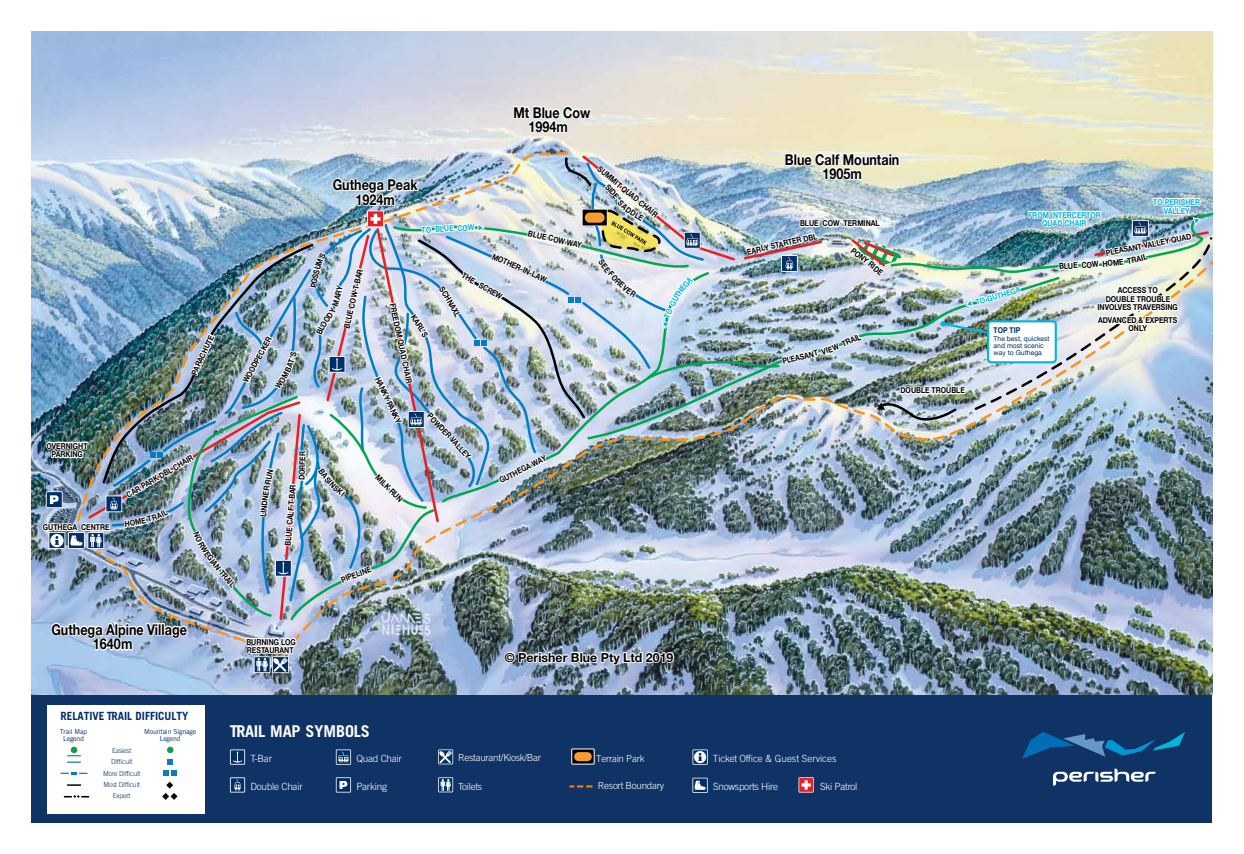
<style>
.page{position:relative;width:1244px;height:854px;background:#fff}
.page>*{position:absolute;margin:0;border:0;box-sizing:border-box;transform-origin:0 0}
.t1{font:700 16.2px "Trade Gothic LT Pro";letter-spacing:-.01em;color:#fff}
.t2{font:700 14.85px/14.2px "Helvetica Neue";color:#000;text-align:center;scale:.85 1}
.t3{font:700 12.3px "Helvetica Neue";color:#000}
.t4{font:700 11.25px "Trade Gothic LT Pro";color:#002f67}
.t5{font:300 9.9px "Trade Gothic LT Pro";letter-spacing:-.025em;color:#fff}
.t6{font:300 9.9px "Trade Gothic LT Pro";color:#fff}
.t7{font:300 9.75px "Trade Gothic LT Pro";letter-spacing:-.025em;color:#fff}
.t8{font:700 8.1px/8.4px "Helvetica Neue";color:#000;text-align:center;scale:.85 1}
.t9{font:700 8.1px/7.8px "Helvetica Neue";color:#00b5de;text-align:center;scale:.85 1}
.t10{font:700 8.1px "Helvetica Neue";color:#002f67;scale:.85 1}
.t11{font:300 6.9px/11.4px "Trade Gothic LT Pro";letter-spacing:-.025em;color:#002f67;text-align:center}
.t12{font:6.9px/6.4px "Trade Gothic LT Pro";letter-spacing:-.025em;color:#002f67;text-align:center}
.t13{font:6.75px/7.4px "Helvetica Neue";color:#002f67}
</style>
<div class="page">
<div style="left:32px;top:694px;width:1180px;height:128px;background:#103365"></div>
<img style="left:32px;top:32px;width:1180px;height:662px">
<svg style="left:512px;top:94px;width:81px;height:40px"></svg>
<svg style="left:1022px;top:732px;width:163px;height:26px"></svg>
<svg style="left:1053px;top:768px;width:102px;height:17px"></svg>
<svg style="left:798px;top:777px;width:15px;height:15px"></svg>
<svg style="left:692px;top:777px;width:15px;height:15px"></svg>
<svg style="left:692px;top:749px;width:15px;height:15px"></svg>
<svg style="left:438px;top:777px;width:15px;height:15px"></svg>
<svg style="left:569px;top:785px;width:23px;height:2px"></svg>
<svg style="left:438px;top:749px;width:15px;height:15px"></svg>
<div style="left:571px;top:748px;width:23px;height:16px;border:2px solid #fff"></div>
<div style="left:572px;top:749px;width:21px;height:14px;background:#000"></div>
<div style="left:574px;top:752px;width:18px;height:9px;background:#f99d31;border-radius:5px"></div>
<svg style="left:230px;top:777px;width:15px;height:15px"></svg>
<svg style="left:336px;top:749px;width:15px;height:15px"></svg>
<svg style="left:336px;top:777px;width:15px;height:15px"></svg>
<svg style="left:230px;top:749px;width:15px;height:15px"></svg>
<div style="left:47px;top:704px;width:157px;height:109px;background:#fff"></div>
<div style="left:71px;top:746px;width:6px;height:7px;background:#119d4e;border-radius:50%"></div>
<svg style="left:67px;top:755px;width:14px;height:7px"></svg>
<svg style="left:60px;top:772px;width:28px;height:2px"></svg>
<svg style="left:64px;top:795px;width:25px;height:3px"></svg>
<svg style="left:67px;top:784px;width:14px;height:1px"></svg>
<div style="left:167px;top:746px;width:6px;height:7px;background:#119d4e;border-radius:50%"></div>
<svg style="left:167px;top:759px;width:6px;height:5px"></svg>
<svg style="left:162px;top:770px;width:15px;height:29px"></svg>
<img style="left:41px;top:143px;width:1171px;height:530px">
<p class="t8" style="left:196px;top:360px;width:35px;rotate:-65deg">ACHUTE</p>
<p class="t8" style="left:46px;top:441px;width:50px">OVERNIGHT<br>PARKING</p>
<p class="t8" style="left:43px;top:523px;width:80px">GUTHEGA CENTRE</p>
<p class="t8" style="left:125px;top:491px;width:91px;rotate:-30deg">CAR PARK DBL CHAIR</p>
<h2 class="t2" style="left:93px;top:622px;width:112px;line-height:14.9px;text-align:left;text-indent:-41px">Guthega Alpine Village<br>1640m</h2>
<p class="t8" style="left:241px;top:380px;width:62px;rotate:-61deg">WOODPECKER</p>
<p class="t8" style="left:298px;top:456px;width:7px;rotate:-90deg">R</p>
<p class="t8" style="left:284px;top:545px;width:74px;rotate:-85deg">BLUE CALF T-BAR</p>
<p class="t8" style="left:246px;top:638px;width:60px;text-align:left">BURNING LOG<br>RESTAURANT</p>
<h2 class="t2" style="left:333px;top:178px;width:101px;line-height:14.7px">Guthega Peak<br>1924m</h2>
<p class="t8" style="left:343px;top:327px;width:73px;rotate:-77deg">BLUE COW T-BAR</p>
<p class="t8" style="left:396px;top:302px;width:97px;rotate:78deg">FREEDOM QUAD CHAIR</p>
<p class="t8" style="left:381px;top:375px;width:61px;rotate:65deg">HANKY PANKY</p>
<p class="t8" style="left:379px;top:473px;width:42px;rotate:44deg">MILK RUN</p>
<p class="t8" style="left:432px;top:411px;width:71px;rotate:47deg">POWDER VALLEY</p>
<p class="t8" style="left:340px;top:576px;width:39px;rotate:-20deg">PIPELINE</p>
<h2 class="t2" style="left:513px;top:105px;width:92px">Mt Blue Cow<br>1994m</h2>
<p class="t8" style="left:601px;top:165px;width:90px;rotate:39deg">SUMMIT QUAD CHAIR</p>
<h2 class="t2" style="left:785px;top:152px;width:136px">Blue Calf Mountain<br>1905m</h2>
<p class="t8" style="left:800px;top:219px;width:95px">BLUE COW TERMINAL</p>
<p class="t8" style="left:529px;top:229px;width:66px;rotate:13deg">BLUE COW WAY</p>
<p class="t8" style="left:746px;top:248px;width:86px;rotate:-13deg">EARLY STARTER DBL</p>
<p class="t8" style="left:505px;top:257px;width:57px;rotate:24deg">THER-IN-LAW</p>
<p class="t8" style="left:854px;top:246px;width:47px;rotate:38deg">PONY RIDE</p>
<p class="t9" style="left:1028px;top:211px;width:87px">FROM INTERCEPTOR<br>QUAD CHAIR</p>
<p class="t9" style="left:1153px;top:198px;width:57px;line-height:8.9px">TO PERISHER<br>VALLEY</p>
<p class="t8" style="left:1105px;top:249px;width:104px;rotate:-11deg">PLEASANT VALLEY QUAD</p>
<p class="t9" style="left:975px;top:298px;width:55px;rotate:-16deg">TO GUTHEGA</p>
<p class="t10" style="left:993px;top:323px;width:33px">TOP TIP</p>
<p class="t13" style="left:993px;top:335px;width:58px">The best, quickest and most scenic way to Guthega</p>
<p class="t8" style="left:1073px;top:261px;width:31px;rotate:-3deg">E COW</p>
<p class="t8" style="left:1097px;top:286px;width:96px">ACCESS TO<br>DOUBLE TROUBLE<br>INVOLVES TRAVERSING</p>
<p class="t8" style="left:1098px;top:316px;width:95px">ADVANCED &amp; EXPERTS<br>ONLY</p>
<p class="t8" style="left:900px;top:386px;width:77px">DOUBLE TROUBLE</p>
<p class="t8" style="left:498px;top:477px;width:62px;rotate:-26deg">GUTHEGA WAY</p>
<h3 class="t3" style="left:505px;top:647px;width:170px">© Perisher Blue Pty Ltd 2019</h3>
<h3 class="t4" style="left:60px;top:709px;width:129px">RELATIVE TRAIL DIFFICULTY</h3>
<p class="t11" style="left:103px;top:744px;width:39px">Easiest<br>Difficult<br>More Difficult<br>Most Difficult<br>Expert</p>
<p class="t12" style="left:60px;top:728px;width:29px">Trail Map<br>Legend</p>
<p class="t12" style="left:144px;top:728px;width:53px">Mountain Signage<br>Legend</p>
<h1 class="t1" style="left:230px;top:721px;width:142px">TRAIL MAP SYMBOLS</h1>
<p class="t5" style="left:250px;top:752px;width:23px">T-Bar</p>
<p class="t5" style="left:250px;top:780px;width:54px">Double Chair</p>
<p class="t5" style="left:356px;top:752px;width:47px">Quad Chair</p>
<p class="t5" style="left:356px;top:780px;width:32px">Parking</p>
<p class="t7" style="left:458px;top:752px;width:84px">Restaurant/Kiosk/Bar</p>
<p class="t7" style="left:458px;top:780px;width:26px">Toilets</p>
<p class="t7" style="left:596px;top:752px;width:50px">Terrain Park</p>
<p class="t7" style="left:598px;top:779px;width:68px">Resort Boundary</p>
<p class="t6" style="left:713px;top:752px;width:125px">Ticket Office &amp; Guest Services</p>
<p class="t5" style="left:713px;top:781px;width:66px">Snowsports Hire</p>
<p class="t5" style="left:820px;top:780px;width:39px">Ski Patrol</p>
</div>
